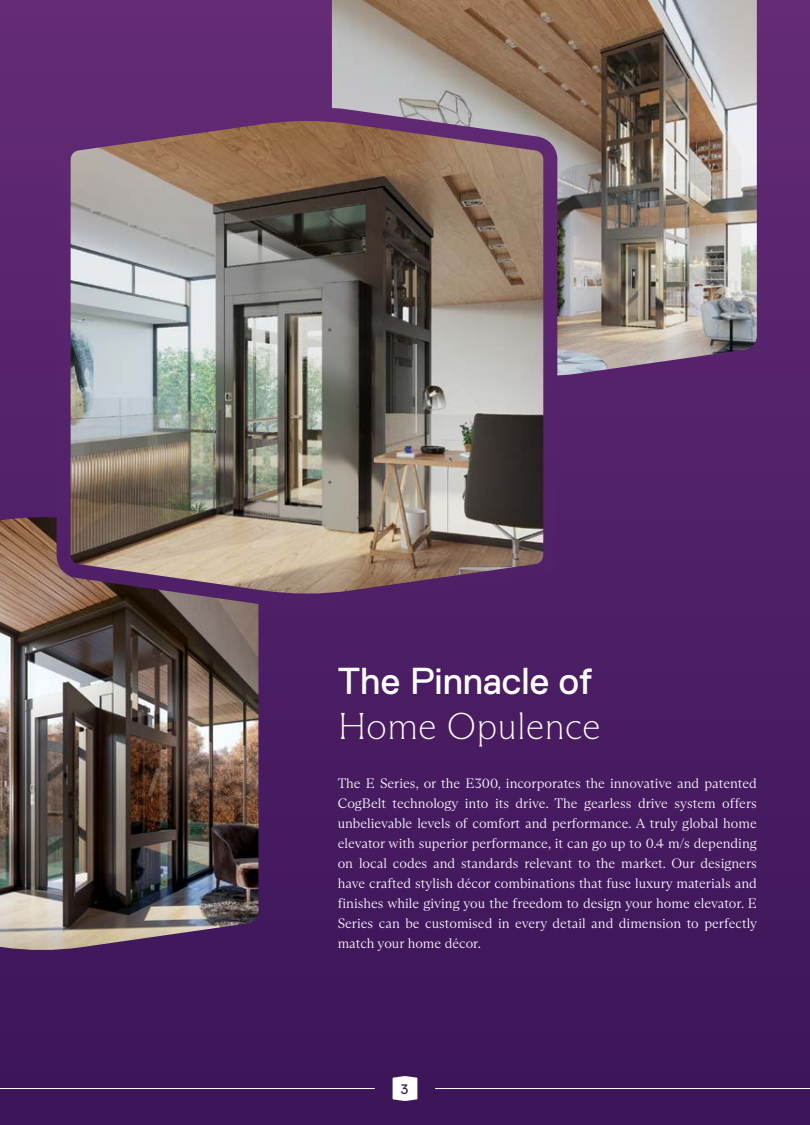
<style>
.page{position:relative;width:810px;height:1125px;background:#fff}
.page>*{position:absolute;margin:0;border:0;box-sizing:border-box;transform-origin:0 0}
.t1{font:37.5px "Replica";color:#fff}
.t2{font:100 37.5px "ABC Arizona Flare";color:#fff}
.t3{font:300 13.75px/20px "ABC Arizona Text";color:#fff;text-align:justify}
.t4{font:13.75px "Replica";color:#3c1558}
</style>
<div class="page">
<div style="left:0;top:0;width:810px;height:1125px;background:linear-gradient(to bottom,#642b75,#3b1558)"></div>
<img style="left:332px;top:0;width:425px;height:376px">
<img style="left:0;top:517px;width:258px;height:434px">
<img style="left:50px;top:97px;width:514px;height:521px">
<svg style="left:393px;top:1076px;width:24px;height:25px"></svg>
<hr style="left:0;top:1088px;width:375px;height:1px;background:#fff">
<hr style="left:435px;top:1088px;width:375px;height:1px;background:#fff">
<h1 class="t1" style="left:338px;top:660px;width:256px">The Pinnacle of</h1>
<h1 class="t2" style="left:338px;top:705px;width:265px">Home Opulence</h1>
<p class="t3" style="left:338px;top:774px;width:421px">The E Series, or the E300, incorporates the innovative and patented CogBelt technology into its drive. The gearless drive system offers unbelievable levels of comfort and performance. A truly global home elevator with superior performance, it can go up to 0.4 m/s depending on local codes and standards relevant to the market. Our designers have crafted stylish décor combinations that fuse luxury materials and finishes while giving you the freedom to design your home elevator. E Series can be customised in every detail and dimension to perfectly match your home décor.</p>
<p class="t4" style="left:401px;top:1082px;width:9px">3</p>
</div>
